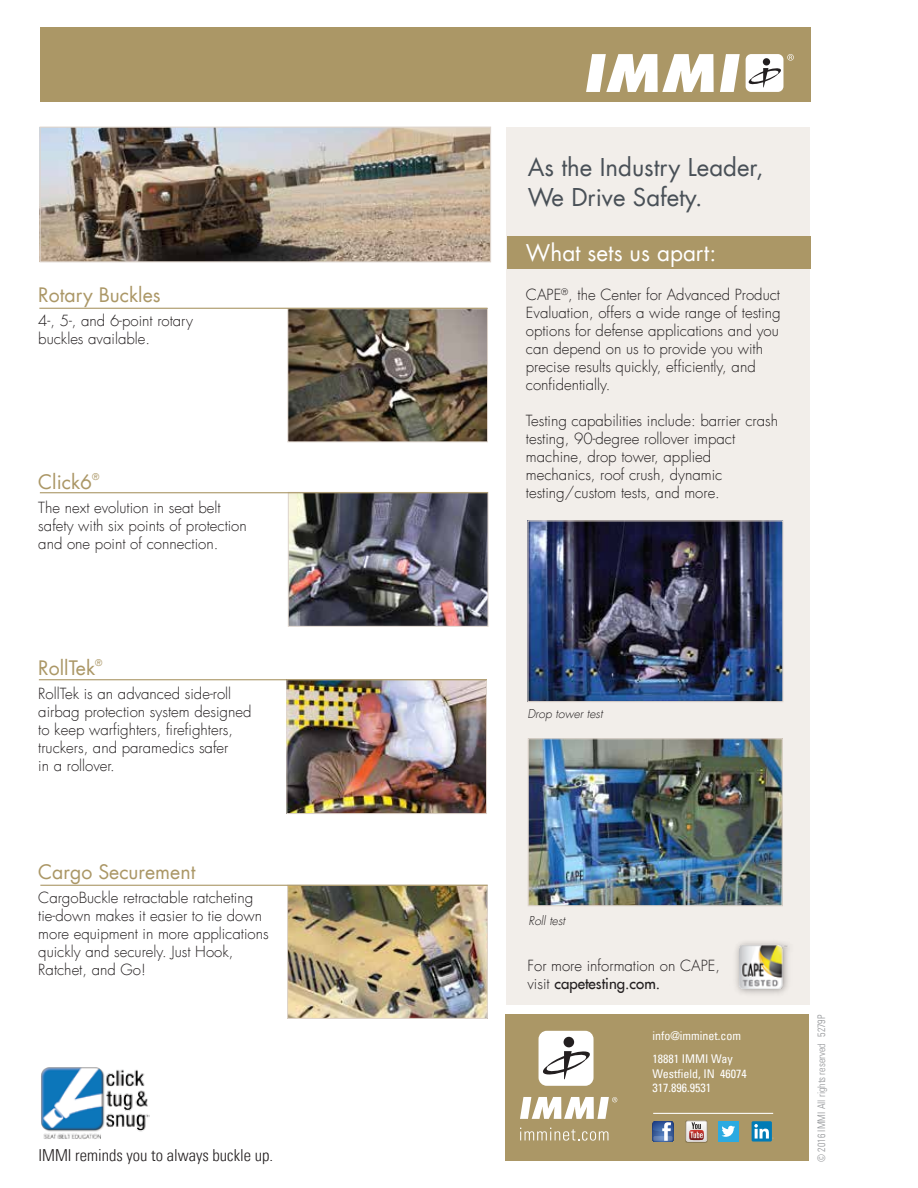
<style>
.page{position:relative;width:918px;height:1188px;background:#fff}
.page>*{position:absolute;margin:0;border:0;box-sizing:border-box;transform-origin:0 0}
.t1{font:24px/30px "Futura LT";color:#495057}
.t2{font:22.5px "Futura LT";color:#fff}
.t3{font:19.5px "Futura LT";color:#ab9766}
.t4{font:300 condensed 16.5px "Univers LT";color:#231f20}
.t5{font:300 15px/18px "Futura LT";color:#231f20}
.t6{font:condensed 12px/23.4px "Univers LT";color:#fff}
.t7{font:italic 300 12px "Futura LT";color:#231f20}
.t8{font:300 condensed 10.5px "Univers LT";color:#939598;scale:.95 1}
.t9{font:9px "Futura LT";color:#ab9766}
.s1{font-weight:400}
</style>
<div class="page">
<div style="left:40px;top:28px;width:770px;height:74px;background:#ab9766"></div>
<div style="left:506px;top:127px;width:304px;height:877px;background:#f2eeea"></div>
<div style="left:506px;top:1014px;width:303px;height:147px;background:#ab9766"></div>
<svg style="left:520px;top:1097px;width:97px;height:22px"></svg>
<div style="left:539px;top:1031px;width:55px;height:55px;background:#fff;border-radius:8px"></div>
<div style="left:564px;top:1037px;width:10px;height:10px;background:#231f20;border-radius:50%"></div>
<svg style="left:543px;top:1051px;width:47px;height:28px"></svg>
<svg style="left:520px;top:1128px;width:89px;height:13px"></svg>
<img style="left:736px;top:946px;width:50px;height:48px">
<img style="left:739px;top:942px;width:50px;height:46px">
<hr style="left:653px;top:1113px;width:120px;height:1px;background:#fff">
<svg style="left:653px;top:1121px;width:20px;height:20px"></svg>
<svg style="left:653px;top:1136px;width:19px;height:5px"></svg>
<div style="left:718px;top:1121px;width:20px;height:20px;background:#2caae1"></div>
<svg style="left:722px;top:1126px;width:13px;height:11px"></svg>
<img style="left:686px;top:1141px;width:21px;height:1px">
<svg style="left:686px;top:1121px;width:21px;height:20px"></svg>
<img style="left:41px;top:1067px;width:108px;height:72px">
<div style="left:752px;top:1121px;width:20px;height:21px;background:#007bb6"></div>
<svg style="left:754px;top:1124px;width:20px;height:15px"></svg>
<div style="left:507px;top:237px;width:304px;height:32px;background:#ab9766"></div>
<svg style="left:586px;top:54px;width:128px;height:38px"></svg>
<svg style="left:720px;top:54px;width:20px;height:38px"></svg>
<svg style="left:787px;top:54px;width:7px;height:7px"></svg>
<div style="left:746px;top:54px;width:37px;height:38px;background:#fff;border-radius:6px"></div>
<div style="left:763px;top:58px;width:7px;height:7px;background:#231f20;border-radius:50%"></div>
<svg style="left:748px;top:68px;width:33px;height:19px"></svg>
<img style="left:530px;top:740px;width:251px;height:164px">
<img style="left:42px;top:129px;width:447px;height:131px">
<img style="left:289px;top:310px;width:197px;height:130px">
<div style="left:287px;top:308px;width:201px;height:134px;border:1px solid #ded4cc"></div>
<hr style="left:39px;top:308px;width:449px;height:1px;background:#ab9766">
<div style="left:40px;top:127px;width:451px;height:135px;border:1px solid #ded4cc"></div>
<img style="left:290px;top:494px;width:196px;height:131px">
<div style="left:288px;top:492px;width:200px;height:135px;border:1px solid #ded4cc"></div>
<hr style="left:40px;top:492px;width:448px;height:1px;background:#ab9766">
<img style="left:288px;top:681px;width:197px;height:131px">
<div style="left:286px;top:679px;width:201px;height:135px;border:1px solid #ded4cc"></div>
<hr style="left:39px;top:679px;width:448px;height:1px;background:#ab9766">
<img style="left:289px;top:887px;width:197px;height:130px">
<img style="left:529px;top:522px;width:252px;height:178px">
<div style="left:527px;top:520px;width:256px;height:182px;border:1px solid #ded4cc"></div>
<div style="left:528px;top:738px;width:255px;height:168px;border:1px solid #ded4cc"></div>
<div style="left:287px;top:885px;width:201px;height:134px;border:1px solid #ded4cc"></div>
<hr style="left:40px;top:885px;width:448px;height:1px;background:#ab9766">
<h3 class="t3" style="left:38px;top:282px;width:124px">Rotary Buckles</h3>
<p class="t5" style="left:38px;top:312px;width:156px">4-, 5-, and 6-point rotary buckles available.</p>
<h3 class="t3" style="left:38px;top:469px;width:55px">Click6</h3>
<p class="t9" style="left:92px;top:471px;width:9px">®</p>
<p class="t5" style="left:38px;top:499px;width:210px">The next evolution in seat belt safety with six points of protection and one point of connection.</p>
<h3 class="t3" style="left:38px;top:655px;width:58px">RollTek</h3>
<p class="t9" style="left:95px;top:657px;width:9px">®</p>
<p class="t5" style="left:38px;top:685px;width:215px">RollTek is an advanced side-roll airbag protection system designed to keep warfighters, firefighters, truckers, and paramedics safer<br>in a rollover.</p>
<h3 class="t3" style="left:38px;top:859px;width:159px">Cargo Securement</h3>
<p class="t5" style="left:38px;top:889px;width:232px">CargoBuckle retractable ratcheting tie-down makes it easier to tie down more equipment in more applications quickly and securely. Just Hook,<br>Ratchet, and Go!</p>
<p class="t4" style="left:39px;top:1145px;width:236px">IMMI reminds you to always buckle up.</p>
<h1 class="t1" style="left:528px;top:152px;width:237px">As the Industry Leader,<br>We Drive Safety.</h1>
<h2 class="t2" style="left:526px;top:238px;width:192px">What sets us apart:</h2>
<p class="t5" style="left:526px;top:286px;width:256px">CAPE<sup>®</sup>, the Center for Advanced Product Evaluation, offers a wide range of testing options for defense applications and you can depend on us to provide you with precise results quickly, efficiently, and confidentially.</p>
<p class="t5" style="left:526px;top:412px;width:254px">Testing capabilities include: barrier crash testing, 90-degree rollover impact machine, drop tower, applied mechanics, roof crush, dynamic testing/custom tests, and more.</p>
<p class="t7" style="left:528px;top:707px;width:77px">Drop tower test</p>
<p class="t7" style="left:528px;top:914px;width:38px">Roll test</p>
<p class="t5" style="left:528px;top:957px;width:194px">For more information on CAPE, visit <span class="s1">capetesting.com.</span></p>
<p class="t6" style="left:652px;top:1024px;width:90px">info@imminet.com<br>18881 IMMI Way</p>
<p class="t6" style="left:652px;top:1066px;width:96px;line-height:14.4px">Westfield, IN 46074<br>317.896.9531</p>
<p class="t8" style="left:815px;top:1162px;width:156px;rotate:-90deg">© 2016 IMMI All rights reserved 5279P</p>
</div>
